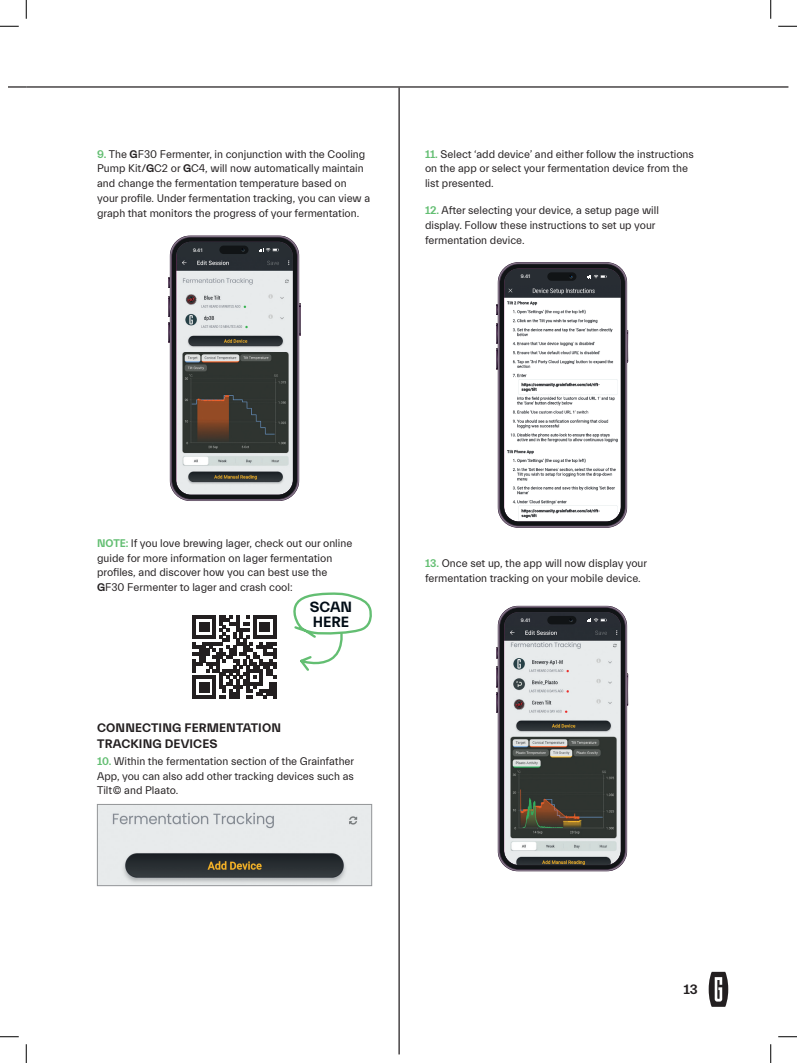
<style>
.page{position:relative;width:797px;height:1063px;background:#fff}
.page>*{position:absolute;margin:0;border:0;box-sizing:border-box;transform-origin:0 0}
.t1{font:700 15px/15px "Everett";color:#010b15}
.t2{font:700 13.75px "Everett";color:#231f20}
.t3{font:700 12.5px/15px "Everett";letter-spacing:.01em;color:#231f20}
.t4{font:11.25px/14.8px "Everett";color:#231f20}
.t5{font:500 5px "SF Pro Display";color:#fff}
.s1{font-weight:700;color:#63be72}
.s2{font-weight:700}
</style>
<div class="page">
<svg style="left:708px;top:971px;width:20px;height:35px"></svg>
<svg style="left:9px;top:86px;width:17px;height:2px"></svg>
<hr style="left:26px;top:86px;width:762px;height:2px;background:#231f20">
<svg style="left:169px;top:236px;width:132px;height:264px;background:#7e7e7e"></svg>
<svg style="left:496px;top:263px;width:133px;height:264px"></svg>
<svg style="left:496px;top:606px;width:133px;height:264px;background:#818282"></svg>
<img style="left:99px;top:806px;width:271px;height:77px">
<div style="left:97px;top:804px;width:275px;height:81px;border:1px solid #939598"></div>
<hr style="left:398px;top:88px;width:2px;height:966px;background:#231f20">
<svg style="left:193px;top:615px;width:83px;height:84px"></svg>
<svg style="left:293px;top:592px;width:79px;height:79px"></svg>
<svg style="left:0;top:25px;width:19px;height:2px"></svg>
<svg style="left:778px;top:25px;width:19px;height:2px"></svg>
<svg style="left:0;top:1036px;width:19px;height:1px"></svg>
<svg style="left:778px;top:1036px;width:19px;height:1px"></svg>
<svg style="left:25px;top:0;width:2px;height:19px"></svg>
<svg style="left:25px;top:1044px;width:2px;height:18px"></svg>
<svg style="left:770px;top:0;width:1px;height:19px"></svg>
<svg style="left:770px;top:1044px;width:1px;height:18px"></svg>
<p class="t4" style="left:97px;top:147px;width:274px"><span class="s1">9.</span> The <span class="s2">G</span>F30 Fermenter, in conjunction with the Cooling Pump Kit/<span class="s2">G</span>C2 or <span class="s2">G</span>C4, will now automatically maintain and change the fermentation temperature based on your profile. Under fermentation tracking, you can view a graph that monitors the progress of your fermentation.</p>
<p class="t5" style="left:193px;top:246px;width:11px">9.41</p>
<p class="t4" style="left:425px;top:147px;width:270px"><span class="s1">11.</span> Select ‘add device’ and either follow the instructions on the app or select your fermentation device from the list presented.</p>
<p class="t4" style="left:425px;top:203px;width:235px"><span class="s1">12.</span> After selecting your device, a setup page will display. Follow these instructions to set up your fermentation device.</p>
<p class="t5" style="left:521px;top:273px;width:11px">9.41</p>
<p class="t4" style="left:97px;top:535px;width:257px"><span class="s1">NOTE:</span> If you love brewing lager, check out our online guide for more information on lager fermentation profiles, and discover how you can best use the <span class="s2">G</span>F30 Fermenter to lager and crash cool:</p>
<p class="t1" style="left:310px;top:599px;width:44px">SCAN<br>HERE</p>
<p class="t3" style="left:97px;top:721px;width:185px">CONNECTING FERMENTATION<br>TRACKING DEVICES</p>
<p class="t4" style="left:97px;top:754px;width:258px;text-align:justify"><span class="s1">10.</span> Within the fermentation section of the Grainfather App, you can also add other tracking devices such as Tilt © and Plaato.</p>
<p class="t4" style="left:425px;top:556px;width:223px"><span class="s1">13.</span> Once set up, the app will now display your fermentation tracking on your mobile device.</p>
<p class="t5" style="left:521px;top:616px;width:11px">9.41</p>
<p class="t2" style="left:683px;top:982px;width:16px">13</p>
</div>
